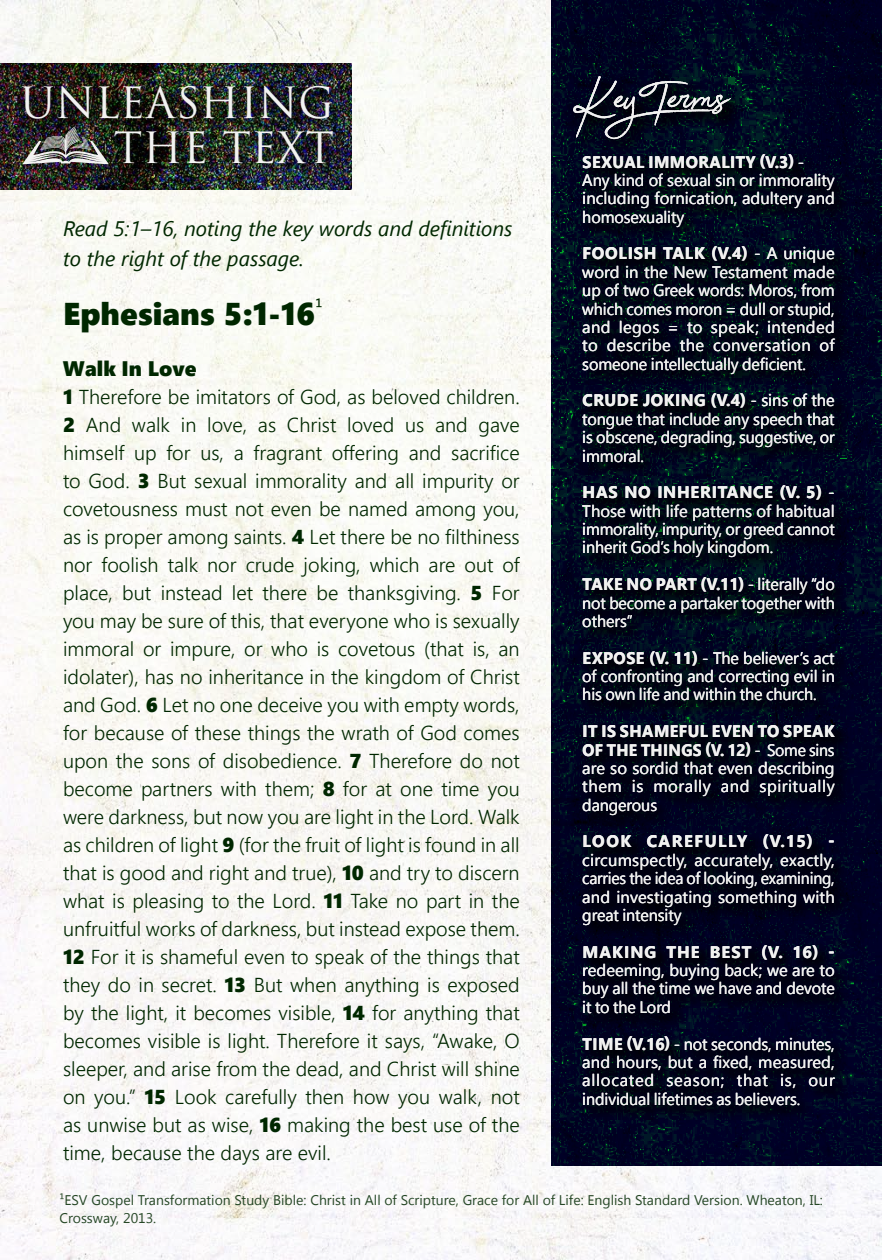
<style>
.page{position:relative;width:882px;height:1260px;background:#f9f9f6}
.page>*{position:absolute;margin:0;border:0;box-sizing:border-box;transform-origin:0 0}
.t1{font:57.75px "Beauty";letter-spacing:-.005em;color:#f2f2f1}
.t2{font:42px/45.5px "Trajan Pro 3";color:#f2f2f1;text-align:right}
.t3{font:31.5px "Segoe UI Black";color:#002700}
.t4{font:italic 21px/29.8px "Segoe UI";color:#002700}
.t5{font:21px "Segoe UI Black";color:#002700}
.t6{font:300 20.12px/28px "Segoe UI";color:#002700;text-align:justify}
.t7{font:16.62px/18.4px "Segoe UI";letter-spacing:-.005em;color:#f2f2f1;text-align:justify}
.t8{font:16.62px/18.4px "Segoe UI";letter-spacing:-.005em;color:#f2f2f1;text-align:justify;scale:.95 1}
.t9{font:700 16.62px "Segoe UI";letter-spacing:.09em;color:#f2f2f1}
.t10{font:700 16.62px "Segoe UI";letter-spacing:.06em;color:#f2f2f1}
.t11{font:14px/17.5px "Segoe UI";color:#264726}
.s1{font-weight:700}
.s2{font-family:"Segoe UI Black";font-weight:400}
</style>
<div class="page">
<svg style="left:551px;top:0;width:331px;height:1166px;background:#000622"></svg>
<img style="left:0;top:63px;width:352px;height:126px">
<div style="left:21px;top:84px;width:326px;height:92px;background:#000;opacity:.66"></div>
<img style="left:23px;top:126px;width:86px;height:38px">
<div style="left:571px;top:74px;width:280px;height:1047px;background:#000;opacity:.75"></div>
<h2 class="t2" style="left:21px;top:81px;width:315px">UNLEASHING<br>THE TEXT</h2>
<h1 class="t1" style="left:582px;top:76px;width:161px">KeyTerms</h1>
<p class="t7" style="left:582px;top:152px;width:254px;text-align:left"><span class="s1">SEXUAL IMMORALITY (V.3)</span> -<br>Any kind of sexual sin or immorality including fornication, adultery and homosexuality</p>
<p class="t7" style="left:582px;top:244px;width:254px"><span class="s1">FOOLISH TALK (V.4)</span> - A unique word in the New Testament made up of two Greek words: Moros, from which comes moron = dull or stupid, and legos = to speak; intended to describe the conversation of someone intellectually deficient.</p>
<p class="t7" style="left:582px;top:391px;width:254px"><span class="s1">CRUDE JOKING (V.4)</span> - sins of the tongue that include any speech that is obscene, degrading, suggestive, or immoral.</p>
<p class="t7" style="left:582px;top:482px;width:254px"><span class="s1">HAS NO INHERITANCE (V. 5)</span> - Those with life patterns of habitual immorality, impurity, or greed cannot inherit God’s holy kingdom.</p>
<p class="t7" style="left:582px;top:574px;width:254px"><span class="s1">TAKE NO PART (V.11)</span> - literally “do not become a partaker together with others”</p>
<p class="t7" style="left:582px;top:648px;width:254px"><span class="s1">EXPOSE (V. 11)</span> - The believer’s act of confronting and correcting evil in his own life and within the church.</p>
<p class="t8" style="left:582px;top:721px;width:267px"><span class="s1">IT IS SHAMEFUL EVEN TO SPEAK OF THE THINGS (V. 12)</span> - Some sins are so sordid that even describing them is morally and spiritually dangerous</p>
<p class="t9" style="left:583px;top:828px;width:254px">LOOK CAREFULLY (V.15) -</p>
<p class="t7" style="left:582px;top:850px;width:254px">circumspectly, accurately, exactly, carries the idea of looking, examining, and investigating something with great intensity</p>
<p class="t10" style="left:583px;top:938px;width:254px">MAKING THE BEST (V. 16) -</p>
<p class="t7" style="left:582px;top:960px;width:254px">redeeming, buying back; we are to buy all the time we have and devote it to the Lord</p>
<p class="t7" style="left:582px;top:1034px;width:254px"><span class="s1">TIME (V.16)</span> - not seconds, minutes, and hours, but a fixed, measured, allocated season; that is, our individual lifetimes as believers.</p>
<p class="t4" style="left:63px;top:213px;width:451px">Read 5:1–16, noting the key words and definitions to the right of the passage.</p>
<h3 class="t3" style="left:63px;top:291px;width:261px">Ephesians 5:1-16<sup>¹</sup></h3>
<p class="t5" style="left:63px;top:353px;width:135px">Walk In Love</p>
<p class="t6" style="left:63px;top:382px;width:458px"><span class="s2">1</span> Therefore be imitators of God, as beloved children.<br><span class="s2">2</span> And walk in love, as Christ loved us and gave himself up for us, a fragrant offering and sacrifice to God. <span class="s2">3</span> But sexual immorality and all impurity or covetousness must not even be named among you, as is proper among saints. <span class="s2">4</span> Let there be no filthiness nor foolish talk nor crude joking, which are out of place, but instead let there be thanksgiving. <span class="s2">5</span> For you may be sure of this, that everyone who is sexually immoral or impure, or who is covetous (that is, an idolater), has no inheritance in the kingdom of Christ and God. <span class="s2">6</span> Let no one deceive you with empty words, for because of these things the wrath of God comes upon the sons of disobedience. <span class="s2">7</span> Therefore do not become partners with them; <span class="s2">8</span> for at one time you were darkness, but now you are light in the Lord. Walk as children of light <span class="s2">9</span> (for the fruit of light is found in all that is good and right and true), <span class="s2">10</span> and try to discern what is pleasing to the Lord. <span class="s2">11</span> Take no part in the unfruitful works of darkness, but instead expose them.<br><span class="s2">12</span> For it is shameful even to speak of the things that they do in secret. <span class="s2">13</span> But when anything is exposed by the light, it becomes visible, <span class="s2">14</span> for anything that becomes visible is light. Therefore it says, “Awake, O sleeper, and arise from the dead, and Christ will shine on you.” <span class="s2">15</span> Look carefully then how you walk, not as unwise but as wise, <span class="s2">16</span> making the best use of the time, because the days are evil.</p>
<p class="t11" style="left:60px;top:1191px;width:765px">¹ESV Gospel Transformation Study Bible: Christ in All of Scripture, Grace for All of Life: English Standard Version. Wheaton, IL:<br>Crossway, 2013.</p>
</div>
